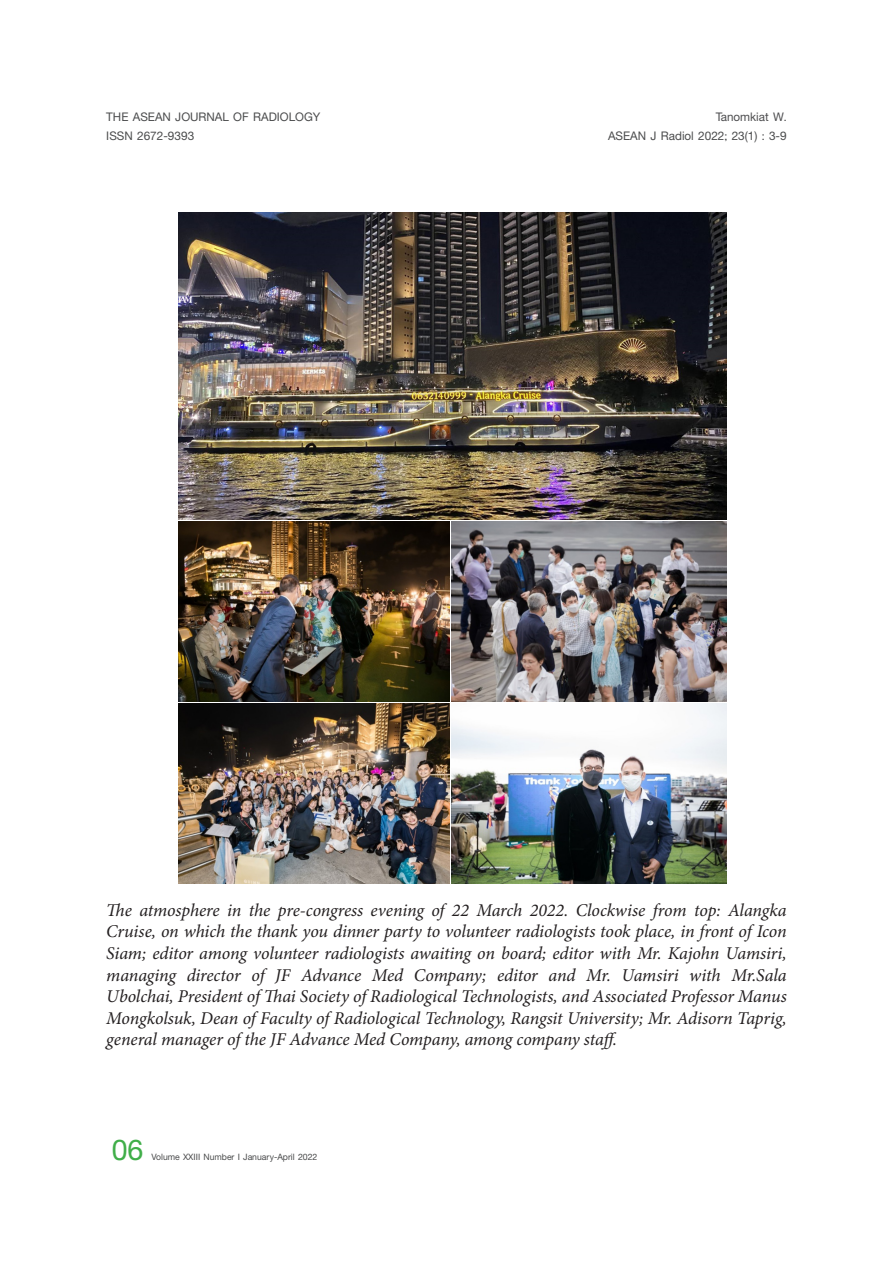
<style>
.page{position:relative;width:893px;height:1263px;background:#fff}
.page>*{position:absolute;margin:0;border:0;box-sizing:border-box;transform-origin:0 0}
.t1{font:700 43.5px "PSL Kanda Pro";color:#40ae49}
.t2{font:italic 18px/21.6px "Minion Pro";letter-spacing:-.01em;color:#231f20;text-align:justify}
.t3{font:700 18px "PSL Kanda Pro";color:#4b4c4d}
.t4{font:700 18px "PSL Kanda Pro";color:#4d4d4f}
.t5{font:700 13.35px "PSL Kanda Pro";color:#4b4c4d}
</style>
<div class="page">
<img style="left:179px;top:213px;width:548px;height:307px">
<img style="left:451px;top:521px;width:276px;height:180px">
<img style="left:451px;top:704px;width:276px;height:180px">
<img style="left:178px;top:521px;width:271px;height:180px">
<img style="left:178px;top:704px;width:271px;height:180px">
<p class="t3" style="left:106px;top:107px;width:216px">THE ASEAN JOURNAL OF RADIOLOGY</p>
<p class="t3" style="left:106px;top:126px;width:89px">ISSN 2672-9393</p>
<p class="t4" style="left:716px;top:107px;width:72px">Tanomkiat W.</p>
<p class="t3" style="left:608px;top:126px;width:180px">ASEAN J Radiol 2022; 23(1) : 3-9</p>
<p class="t2" style="left:106px;top:899px;width:682px">The atmosphere in the pre-congress evening of 22 March 2022. Clockwise from top: Alangka Cruise, on which the thank you dinner party to volunteer radiologists took place, in front of Icon Siam; editor among volunteer radiologists awaiting on board; editor with Mr. Kajohn Uamsiri, managing director of JF Advance Med Company; editor and Mr. Uamsiri with Mr.Sala Ubolchai, President of Thai Society of Radiological Technologists, and Associated Professor Manus Mongkolsuk, Dean of Faculty of Radiological Technology, Rangsit University; Mr. Adisorn Taprig, general manager of the JF Advance Med Company, among company staff.</p>
<h1 class="t1" style="left:112px;top:1125px;width:33px">06</h1>
<p class="t5" style="left:151px;top:1149px;width:168px">Volume XXIII Number I January-April 2022</p>
</div>
